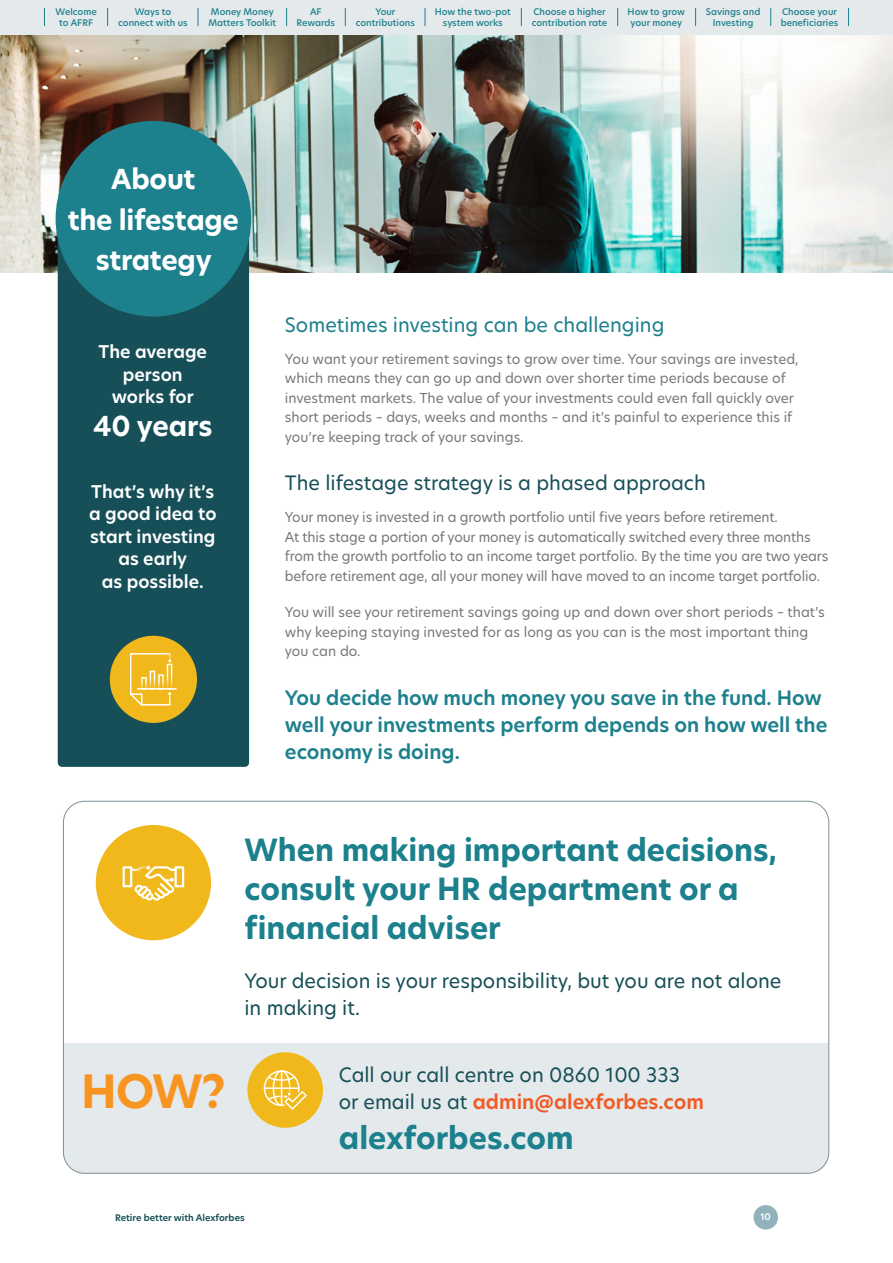
<style>
.page{position:relative;width:893px;height:1263px;background:#fff}
.page>*{position:absolute;margin:0;border:0;box-sizing:border-box;transform-origin:0 0}
.t1{font:700 45px "New Hero";color:#f89521}
.t2{font:700 30px/39px "New Hero";color:#1c808d}
.t3{font:700 27px/41px "New Hero";letter-spacing:-.01em;color:#fff;text-align:center}
.t4{font:19.5px/27px "New Hero";color:#174f58}
.t5{font:600 19.5px/27px "New Hero";color:#1c808d}
.t6{font:19.5px "New Hero";color:#1c808d}
.t7{font:600 17.25px/22.5px "New Hero";color:#fff;text-align:center}
.t8{font:13.5px/19.5px "New Hero";letter-spacing:-.01em;color:#77787b}
.t9{font:500 9px/10.8px "New Hero";color:#1c808d;text-align:center}
.t10{font:600 9px "New Hero";color:#174f58}
.t11{font:600 9px "New Hero";color:#fff}
.s1{font-weight:600;color:#f15a25}
</style>
<div class="page">
<img style="left:0;top:34px;width:893px;height:239px">
<div style="left:63px;top:1043px;width:766px;height:130px;background:#e4e9eb"></div>
<div style="left:58px;top:198px;width:191px;height:569px;background:#174f58;border-radius:4px"></div>
<div style="left:56px;top:121px;width:195px;height:195px;background:#1c808d;border-radius:50%"></div>
<div style="left:96px;top:825px;width:115px;height:115px;background:#f1b81b;border-radius:50%"></div>
<svg style="left:123px;top:866px;width:61px;height:35px"></svg>
<div style="left:110px;top:636px;width:87px;height:87px;background:#f1b81b;border-radius:50%"></div>
<img style="left:130px;top:653px;width:41px;height:24px">
<hr style="left:137px;top:688px;width:40px;height:2px;background:#fff">
<img style="left:150px;top:671px;width:5px;height:6px">
<img style="left:158px;top:674px;width:6px;height:3px">
<img style="left:167px;top:664px;width:5px;height:13px">
<svg style="left:130px;top:677px;width:42px;height:28px"></svg>
<div style="left:247px;top:1052px;width:76px;height:76px;background:#f1b81b;border-radius:50%"></div>
<svg style="left:264px;top:1070px;width:43px;height:40px"></svg>
<div style="left:753px;top:1205px;width:25px;height:24px;background:#91b1bb;border-radius:50%"></div>
<div style="left:0;top:0;width:893px;height:34px;background:#e4e9eb"></div>
<svg style="left:107px;top:8px;width:1px;height:18px"></svg>
<svg style="left:198px;top:8px;width:1px;height:18px"></svg>
<svg style="left:286px;top:8px;width:1px;height:18px"></svg>
<svg style="left:345px;top:8px;width:1px;height:18px"></svg>
<svg style="left:425px;top:8px;width:1px;height:18px"></svg>
<svg style="left:521px;top:8px;width:1px;height:18px"></svg>
<svg style="left:848px;top:8px;width:1px;height:18px"></svg>
<svg style="left:617px;top:8px;width:1px;height:18px"></svg>
<svg style="left:695px;top:8px;width:1px;height:18px"></svg>
<svg style="left:770px;top:8px;width:1px;height:18px"></svg>
<svg style="left:44px;top:8px;width:1px;height:18px"></svg>
<p class="t9" style="left:435px;top:6px;width:77px">How the two-pot system works</p>
<p class="t9" style="left:56px;top:6px;width:43px">Welcome to AFRF</p>
<p class="t9" style="left:118px;top:6px;width:71px">Ways to connect with us</p>
<p class="t9" style="left:208px;top:6px;width:69px;text-align:left">Money Money<br>Matters Toolkit</p>
<p class="t9" style="left:296px;top:6px;width:40px">AF<br>Rewards</p>
<p class="t9" style="left:356px;top:6px;width:61px">Your contributions</p>
<p class="t9" style="left:532px;top:6px;width:77px;text-align:left">Choose a higher contribution rate</p>
<p class="t9" style="left:628px;top:6px;width:59px">How to grow your money</p>
<p class="t9" style="left:706px;top:6px;width:56px">Savings and<br>Investing</p>
<p class="t9" style="left:781px;top:6px;width:59px;text-align:left">Choose your beneficiaries</p>
<h3 class="t3" style="left:68px;top:158px;width:173px">About<br>the lifestage strategy</h3>
<p class="t7" style="left:99px;top:341px;width:110px">The average person works for</p>
<h3 class="t3" style="left:93px;top:405px;width:121px">40 years</h3>
<p class="t7" style="left:89px;top:480px;width:129px">That’s why it’s a good idea to start investing as early<br>as possible.</p>
<h3 class="t6" style="left:285px;top:311px;width:381px">Sometimes investing can be challenging</h3>
<p class="t8" style="left:285px;top:349px;width:515px">You want your retirement savings to grow over time. Your savings are invested, which means they can go up and down over shorter time periods because of investment markets. The value of your investments could even fall quickly over short periods – days, weeks and months – and it’s painful to experience this if you’re keeping track of your savings.</p>
<h3 class="t4" style="left:285px;top:469px;width:423px">The lifestage strategy is a phased approach</h3>
<p class="t8" style="left:285px;top:507px;width:545px">Your money is invested in a growth portfolio until five years before retirement.<br>At this stage a portion of your money is automatically switched every three months from the growth portfolio to an income target portfolio. By the time you are two years before retirement age, all your money will have moved to an income target portfolio.</p>
<p class="t8" style="left:285px;top:602px;width:541px">You will see your retirement savings going up and down over short periods – that’s why keeping staying invested for as long as you can is the most important thing you can do.</p>
<h3 class="t5" style="left:285px;top:684px;width:544px">You decide how much money you save in the fund. How well your investments perform depends on how well the economy is doing.</h3>
<h2 class="t2" style="left:244px;top:831px;width:534px">When making important decisions, consult your HR department or a financial adviser</h2>
<h3 class="t4" style="left:244px;top:966px;width:538px">Your decision is your responsibility, but you are not alone in making it.</h3>
<h1 class="t1" style="left:81px;top:1061px;width:146px">HOW?</h1>
<h3 class="t4" style="left:339px;top:1061px;width:367px">Call our call centre on 0860 100 333 or email us at <span class="s1">admin@alexforbes.com</span></h3>
<h2 class="t2" style="left:339px;top:1118px;width:236px">alexforbes.com</h2>
<p class="t10" style="left:115px;top:1211px;width:131px">Retire better with Alexforbes</p>
<p class="t11" style="left:760px;top:1211px;width:12px">10</p>
</div>
